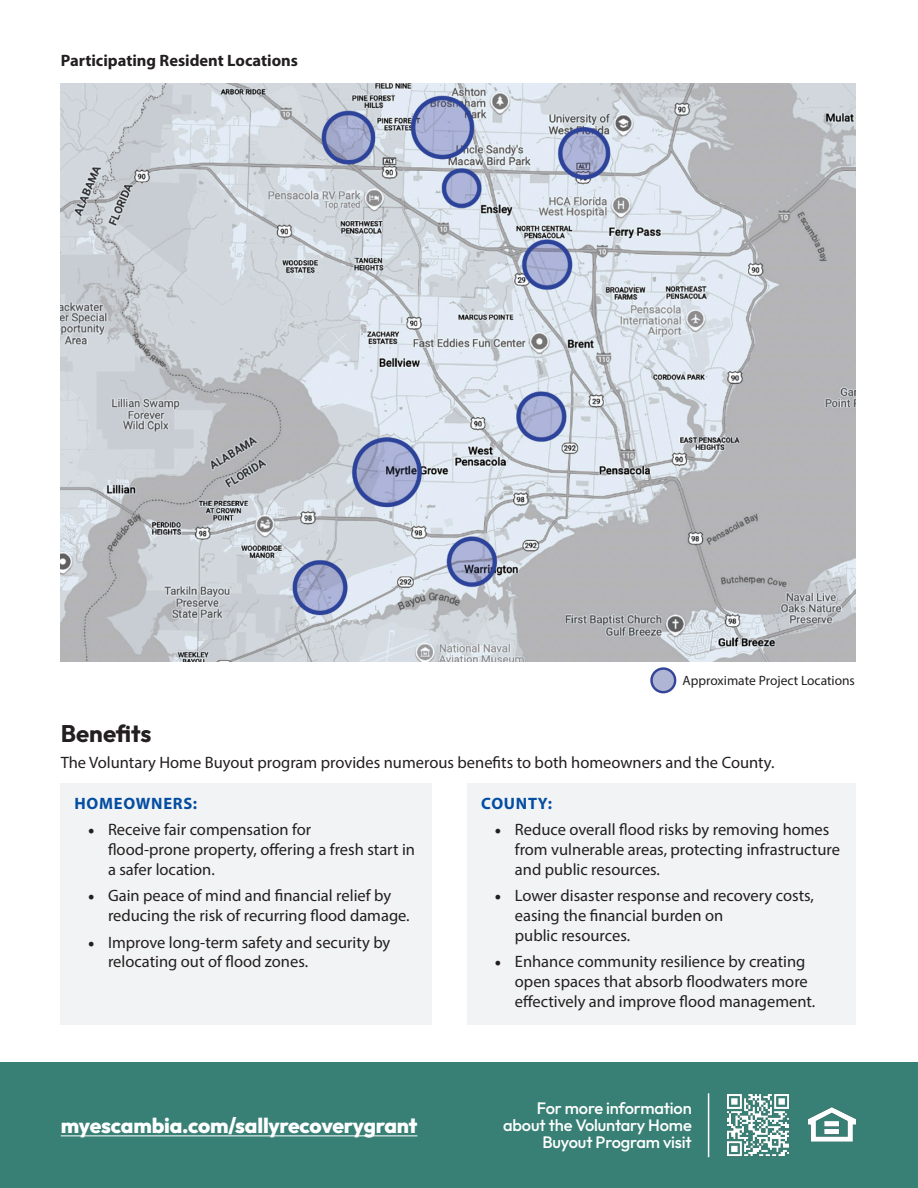
<style>
.page{position:relative;width:918px;height:1188px;background:#fff}
.page>*{position:absolute;margin:0;border:0;box-sizing:border-box;transform-origin:0 0}
.t1{font:700 24px "Outfit";color:#231f20}
.t2{font:800 21px "Outfit";letter-spacing:-.01em;color:#fff}
.t3{font:16.5px/19.8px "Myriad Pro";color:#231f20}
.t4{font:500 16.5px/17px "Outfit";letter-spacing:-.01em;color:#fff;text-align:right}
.t5{font:700 16.5px "Myriad Pro";color:#231f20}
.t6{font:700 16.5px "Myriad Pro";letter-spacing:.045em;color:#034da2}
.t7{font:13.5px "Myriad Pro";color:#231f20}
.s1{font-family:"Minion Pro";font-size:18px}
</style>
<div class="page">
<div style="left:61px;top:783px;width:371px;height:242px;background:#f2f3f4"></div>
<div style="left:468px;top:783px;width:388px;height:242px;background:#f2f3f4"></div>
<img style="left:61px;top:83px;width:795px;height:579px">
<div style="left:652px;top:669px;width:23px;height:23px;background:#aeb5d5;border-radius:50%"></div>
<div style="left:650px;top:667px;width:26px;height:26px;border:2px solid #354597;border-radius:50%"></div>
<div style="left:0;top:1062px;width:918px;height:126px;background:#388075"></div>
<hr style="left:61px;top:1136px;width:356px;height:1px;background:#fff">
<hr style="left:708px;top:1093px;width:1px;height:64px;background:#fff">
<img style="left:727px;top:1094px;width:63px;height:63px">
<img style="left:808px;top:1108px;width:48px;height:34px">
<h2 class="t5" style="left:61px;top:50px;width:239px">Participating Resident Locations</h2>
<p class="t7" style="left:683px;top:672px;width:174px">Approximate Project Locations</p>
<h2 class="t1" style="left:61px;top:718px;width:92px">Benefits</h2>
<p class="t3" style="left:61px;top:753px;width:715px">The Voluntary Home Buyout program provides numerous benefits to both homeowners and the County.</p>
<p class="t6" style="left:74px;top:792px;width:124px">HOMEOWNERS:</p>
<p class="t3" style="left:108px;top:819px;width:309px;text-indent:-20px"><span class="s1">•</span> Receive fair compensation for<br>flood-prone property, offering a fresh start in a safer location.</p>
<p class="t3" style="left:108px;top:886px;width:303px;text-indent:-20px"><span class="s1">•</span> Gain peace of mind and financial relief by reducing the risk of recurring flood damage.</p>
<p class="t3" style="left:108px;top:932px;width:284px;text-indent:-20px"><span class="s1">•</span> Improve long-term safety and security by relocating out of flood zones.</p>
<p class="t2" style="left:61px;top:1112px;width:358px">myescambia.com/sallyrecoverygrant</p>
<p class="t6" style="left:481px;top:792px;width:72px">COUNTY:</p>
<p class="t3" style="left:515px;top:819px;width:327px;text-indent:-20px"><span class="s1">•</span> Reduce overall flood risks by removing homes from vulnerable areas, protecting infrastructure and public resources.</p>
<p class="t3" style="left:515px;top:886px;width:301px;text-indent:-20px"><span class="s1">•</span> Lower disaster response and recovery costs, easing the financial burden on<br>public resources.</p>
<p class="t3" style="left:515px;top:952px;width:302px;text-indent:-20px"><span class="s1">•</span> Enhance community resilience by creating open spaces that absorb floodwaters more effectively and improve flood management.</p>
<p class="t4" style="left:503px;top:1100px;width:190px">For more information about the Voluntary Home<br>Buyout Program visit</p>
</div>
